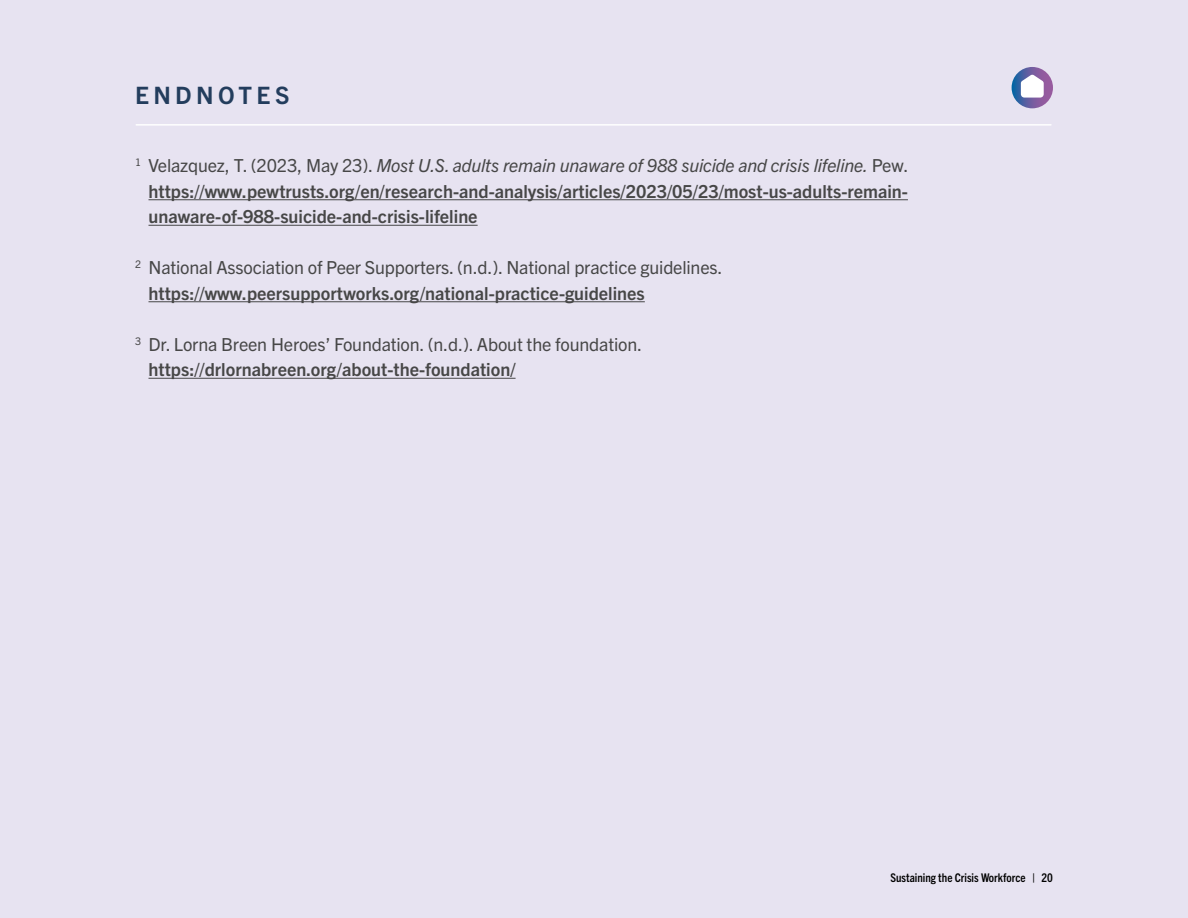
<style>
.page{position:relative;width:1188px;height:918px;background:#e7e3f1}
.page>*{position:absolute;margin:0;border:0;box-sizing:border-box;transform-origin:0 0}
.t1{font:700 24px "Trade Gothic Next LT Pro";letter-spacing:.185em;color:#233d5d}
.t2{font:18px/25.5px "Trade Gothic Next LT Pro";letter-spacing:-.01em;color:#474747}
.t3{font:700 18px/25.5px "Trade Gothic Next LT Pro";color:#474747;text-align:justify}
.t4{font:700 condensed 12px "Trade Gothic Next LT Pro";color:#000}
.s1{font-weight:400}
.s2{font-weight:400;font-style:italic}
.s3{font-weight:700}
</style>
<div class="page">
<hr style="left:148px;top:199px;width:760px;height:1px;background:#474747">
<hr style="left:148px;top:225px;width:330px;height:1px;background:#474747">
<hr style="left:148px;top:301px;width:497px;height:1px;background:#474747">
<hr style="left:148px;top:378px;width:368px;height:1px;background:#474747">
<hr style="left:136px;top:124px;width:915px;height:2px;background:#fff">
<svg style="left:1012px;top:67px;width:41px;height:41px"></svg>
<svg style="left:1021px;top:75px;width:23px;height:23px"></svg>
<h1 class="t1" style="left:135px;top:78px;width:156px">ENDNOTES</h1>
<p class="t3" style="left:148px;top:152px;width:761px;text-indent:-14px"><sup>1</sup> <span class="s1">Velazquez, T. (2023, May 23).</span> <span class="s2">Most U.S. adults remain unaware of 988 suicide and crisis lifeline.</span> <span class="s1">Pew. </span>https://www.pewtrusts.org/en/research-and-analysis/articles/2023/05/23/most-us-adults-remain&shy;unaware-of-988-suicide-and-crisis-lifeline</p>
<p class="t2" style="left:148px;top:254px;width:576px;text-indent:-14px"><sup>2</sup> National Association of Peer Supporters. (n.d.). National practice guidelines. <span class="s3">https://www.peersupportworks.org/national-practice-guidelines</span></p>
<p class="t2" style="left:148px;top:330px;width:495px;text-indent:-14px"><sup>3</sup> Dr. Lorna Breen Heroes’ Foundation. (n.d.). About the foundation. <span class="s3">https://drlornabreen.org/about-the-foundation/</span></p>
<p class="t4" style="left:891px;top:869px;width:164px">Sustaining the Crisis Workforce | 20</p>
</div>
